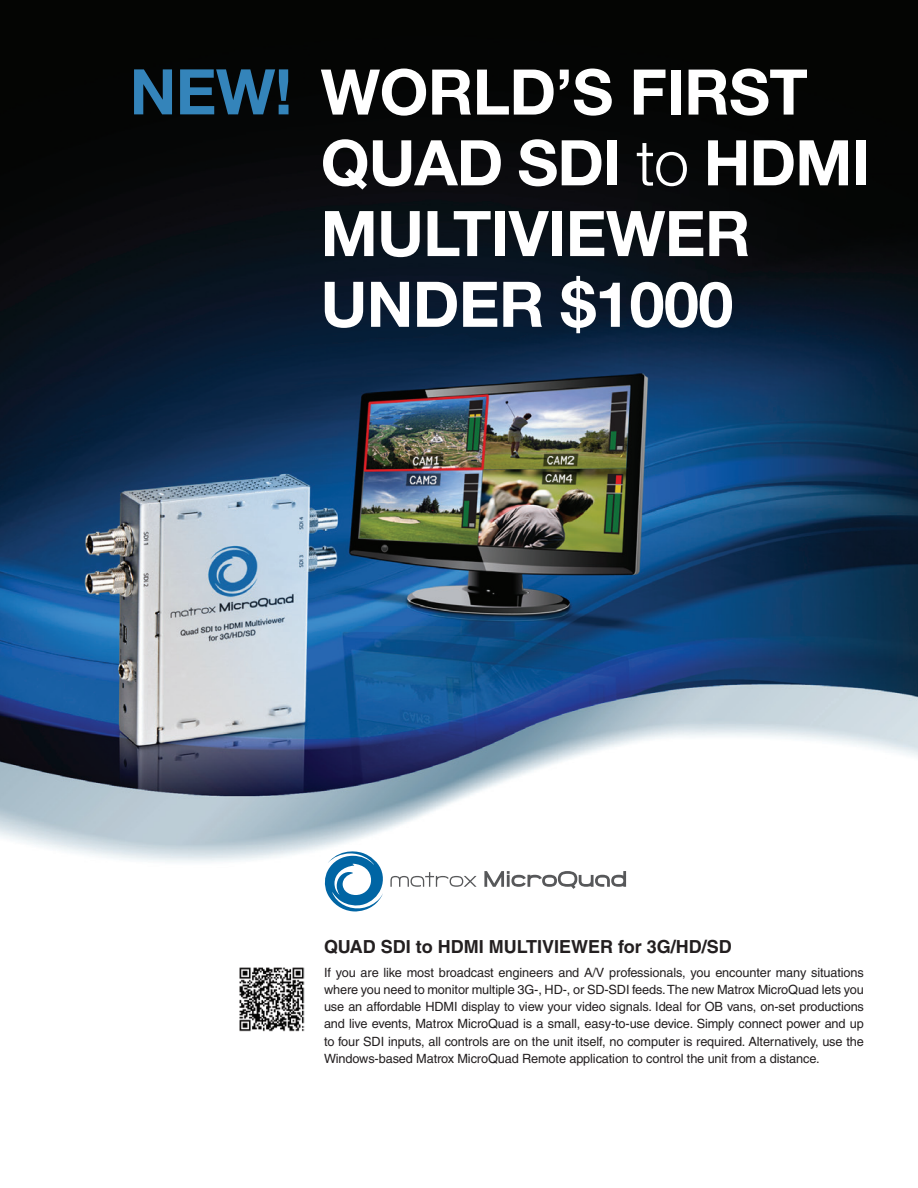
<style>
.page{position:relative;width:918px;height:1188px;background:#fff}
.page>*{position:absolute;margin:0;border:0;box-sizing:border-box;transform-origin:0 0}
.t1{font:700 63px/70.8px "Helvetica Neue";letter-spacing:-.01em;color:#fff}
.t2{font:700 18px "Helvetica";color:#231f20}
.t3{font:12.75px/17.2px "Helvetica";letter-spacing:-.01em;color:#231f20;text-align:justify}
.s1{color:#3484ba}
.s2{font-weight:300}
</style>
<div class="page">
<img style="left:0;top:0;width:918px;height:1031px">
<svg style="left:325px;top:851px;width:152px;height:60px"></svg>
<svg style="left:484px;top:871px;width:142px;height:18px"></svg>
<img style="left:239px;top:966px;width:65px;height:66px">
<h1 class="t1" style="left:321px;top:55px;width:489px;text-indent:-191px"><span class="s1">NEW!</span> WORLD’S FIRST<br>QUAD SDI</h1>
<h1 class="t1" style="left:321px;top:126px;width:542px;text-indent:316px"><span class="s2">to</span> HDMI<br>MULTIVIEWER<br>UNDER $1000</h1>
<h2 class="t2" style="left:324px;top:935px;width:409px">QUAD SDI to HDMI MULTIVIEWER for 3G/HD/SD</h2>
<p class="t3" style="left:324px;top:963px;width:542px">If you are like most broadcast engineers and A/V professionals, you encounter many situations where you need to monitor multiple 3G-, HD-, or SD-SDI feeds. The new Matrox MicroQuad lets you use an affordable HDMI display to view your video signals. Ideal for OB vans, on-set productions and live events, Matrox MicroQuad is a small, easy-to-use device. Simply connect power and up to four SDI inputs, all controls are on the unit itself, no computer is required. Alternatively, use the Windows-based Matrox MicroQuad Remote application to control the unit from a distance.</p>
</div>
